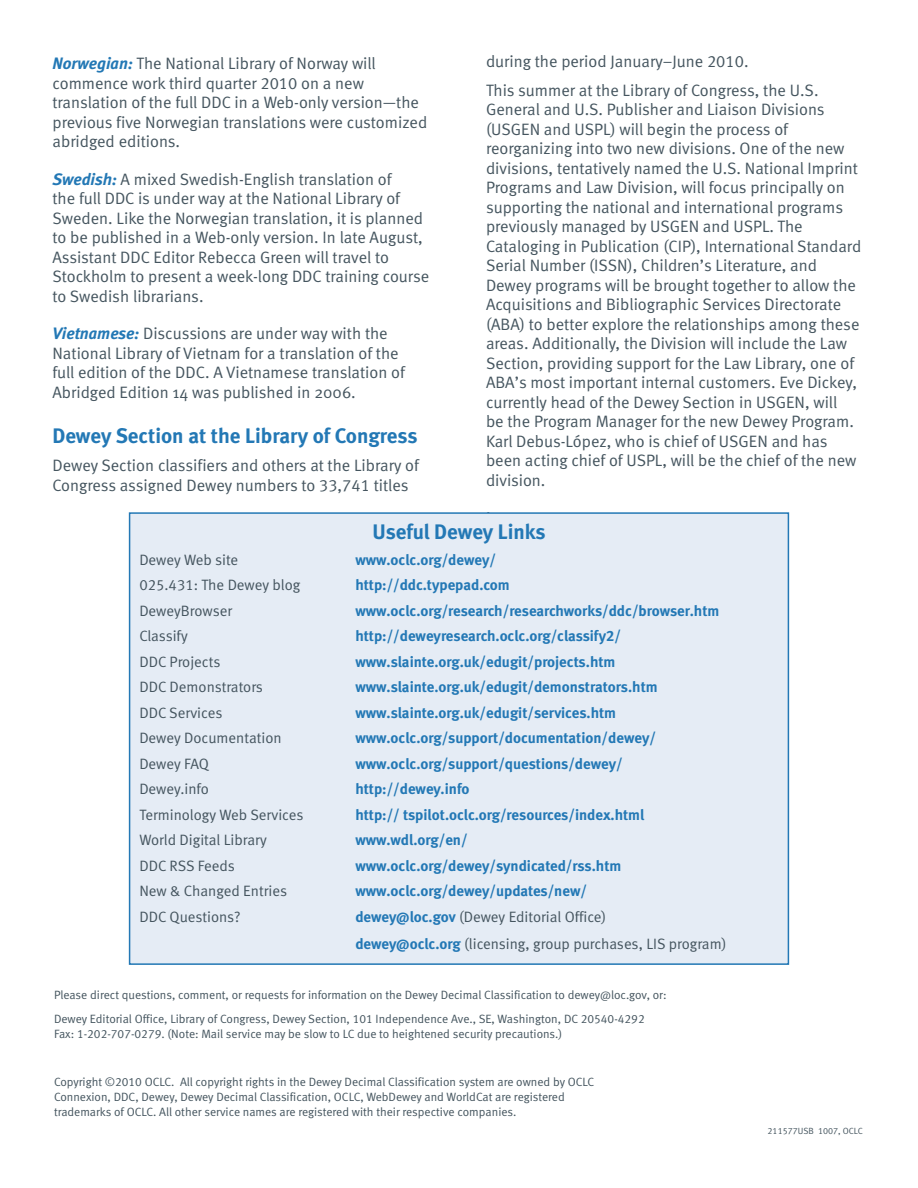
<style>
.page{position:relative;width:918px;height:1188px;background:#fff}
.page>*{position:absolute;margin:0;border:0;box-sizing:border-box;transform-origin:0 0}
.t1{font:21px "Meta Bold LF";color:#2378b5}
.t2{font:16.5px/19.5px "Meta Normal LF";color:#45555f}
.t3{font:16.5px/19.5px "Meta Normal";color:#45555f}
.t4{font:15px "Meta Bold LF";color:#2378b5}
.t5{font:15px/27px "Meta Normal LF";color:#45555f}
.t6{font:12px/15px "Meta Normal LF";color:#45555f}
.t7{font:9px "Meta Normal LF";color:#45555f}
.s1{font-family:"Meta Bold LF";font-style:italic;color:#2378b5}
.s2{font-family:"Meta Bold LF";color:#2378b5}
</style>
<div class="page">
<div style="left:130px;top:513px;width:658px;height:451px;background:#e5ecf5"></div>
<div style="left:129px;top:512px;width:660px;height:453px;border:2px solid #2378b5"></div>
<p class="t2" style="left:52px;top:54px;width:376px"><span class="s1">Norwegian:</span> The National Library of Norway will commence work third quarter 2010 on a new translation of the full DDC in a Web-only version—the previous five Norwegian translations were customized abridged editions.</p>
<p class="t3" style="left:52px;top:169px;width:378px"><span class="s1">Swedish:</span> A mixed Swedish-English translation of<br>the full DDC is under way at the National Library of Sweden. Like the Norwegian translation, it is planned to be published in a Web-only version. In late August, Assistant DDC Editor Rebecca Green will travel to Stockholm to present a week-long DDC training course to Swedish librarians.</p>
<p class="t3" style="left:52px;top:324px;width:354px"><span class="s1">Vietnamese:</span> Discussions are under way with the National Library of Vietnam for a translation of the full edition of the DDC. A Vietnamese translation of Abridged Edition 14 was published in 2006.</p>
<p class="t1" style="left:52px;top:423px;width:366px">Dewey Section at the Library of Congress</p>
<p class="t2" style="left:52px;top:456px;width:368px">Dewey Section classifiers and others at the Library of<br>Congress assigned Dewey numbers to 33,741 titles</p>
<p class="t2" style="left:486px;top:47px;width:334px;line-height:28.5px">during the period January–June 2010.<br>This summer at the Library of Congress, the U.S.</p>
<p class="t2" style="left:486px;top:99px;width:377px">General and U.S. Publisher and Liaison Divisions (USGEN and USPL) will begin the process of reorganizing into two new divisions. One of the new divisions, tentatively named the U.S. National Imprint Programs and Law Division, will focus principally on supporting the national and international programs previously managed by USGEN and USPL. The Cataloging in Publication (CIP), International Standard Serial Number (ISSN), Children’s Literature, and Dewey programs will be brought together to allow the Acquisitions and Bibliographic Services Directorate (ABA) to better explore the relationships among these areas. Additionally, the Division will include the Law Section, providing support for the Law Library, one of ABA’s most important internal customers. Eve Dickey, currently head of the Dewey Section in USGEN, will<br>be the Program Manager for the new Dewey Program.<br>Karl Debus-López, who is chief of USGEN and has been acting chief of USPL, will be the chief of the new division.</p>
<p class="t2" style="left:486px;top:498px;width:6px">.</p>
<p class="t1" style="left:373px;top:519px;width:175px">Useful Dewey Links</p>
<p class="t5" style="left:139px;top:546px;width:100px">Dewey Web site</p>
<p class="t4" style="left:355px;top:550px;width:142px">www.oclc.org/dewey/</p>
<p class="t5" style="left:139px;top:571px;width:162px">025.431: The Dewey blog</p>
<p class="t4" style="left:355px;top:576px;width:156px">http://ddc.typepad.com</p>
<p class="t5" style="left:139px;top:597px;width:94px">DeweyBrowser</p>
<p class="t4" style="left:355px;top:601px;width:366px">www.oclc.org/research/researchworks/ddc/browser.htm</p>
<p class="t5" style="left:139px;top:622px;width:50px">Classify</p>
<p class="t4" style="left:355px;top:627px;width:267px">http://deweyresearch.oclc.org/classify2/</p>
<p class="t5" style="left:139px;top:648px;width:83px">DDC Projects</p>
<p class="t4" style="left:355px;top:652px;width:262px">www.slainte.org.uk/edugit/projects.htm</p>
<p class="t5" style="left:139px;top:673px;width:125px">DDC Demonstrators</p>
<p class="t4" style="left:355px;top:678px;width:304px">www.slainte.org.uk/edugit/demonstrators.htm</p>
<p class="t5" style="left:139px;top:699px;width:85px">DDC Services</p>
<p class="t4" style="left:355px;top:703px;width:262px">www.slainte.org.uk/edugit/services.htm</p>
<p class="t5" style="left:139px;top:724px;width:144px">Dewey Documentation</p>
<p class="t4" style="left:355px;top:729px;width:302px">www.oclc.org/support/documentation/dewey/</p>
<p class="t5" style="left:139px;top:750px;width:71px">Dewey FAQ</p>
<p class="t4" style="left:355px;top:754px;width:269px">www.oclc.org/support/questions/dewey/</p>
<p class="t5" style="left:139px;top:775px;width:71px">Dewey.info</p>
<p class="t4" style="left:355px;top:780px;width:116px">http://dewey.info</p>
<p class="t5" style="left:139px;top:801px;width:166px">Terminology Web Services</p>
<p class="t4" style="left:355px;top:805px;width:290px">http:// tspilot.oclc.org/resources/index.html</p>
<p class="t5" style="left:139px;top:826px;width:129px">World Digital Library</p>
<p class="t4" style="left:355px;top:831px;width:114px">www.wdl.org/en/</p>
<p class="t5" style="left:139px;top:852px;width:97px">DDC RSS Feeds</p>
<p class="t4" style="left:355px;top:856px;width:268px">www.oclc.org/dewey/syndicated/rss.htm</p>
<p class="t5" style="left:139px;top:877px;width:149px">New &amp; Changed Entries</p>
<p class="t4" style="left:355px;top:882px;width:233px">www.oclc.org/dewey/updates/new/</p>
<p class="t5" style="left:139px;top:903px;width:103px">DDC Questions?</p>
<p class="t5" style="left:355px;top:903px;width:373px"><span class="s2">dewey@loc.gov</span> (Dewey Editorial Office)<br><span class="s2">dewey@oclc.org</span> (licensing, group purchases, LIS program)</p>
<p class="t6" style="left:54px;top:983px;width:614px;line-height:24px">Please direct questions, comment, or requests for information on the Dewey Decimal Classification to dewey@loc.gov, or:<br>Dewey Editorial Office, Library of Congress, Dewey Section, 101 Independence Ave., SE, Washington, DC 20540-4292</p>
<p class="t6" style="left:54px;top:1026px;width:510px">Fax: 1-202-707-0279. (Note: Mail service may be slow to LC due to heightened security precautions.)</p>
<p class="t6" style="left:54px;top:1074px;width:542px">Copyright ©2010 OCLC. All copyright rights in the Dewey Decimal Classification system are owned by OCLC<br>Connexion, DDC, Dewey, Dewey Decimal Classification, OCLC, WebDewey and WorldCat are registered trademarks of OCLC. All other service names are registered with their respective companies.</p>
<p class="t7" style="left:768px;top:1125px;width:97px">211577USB 1007, OCLC</p>
</div>
